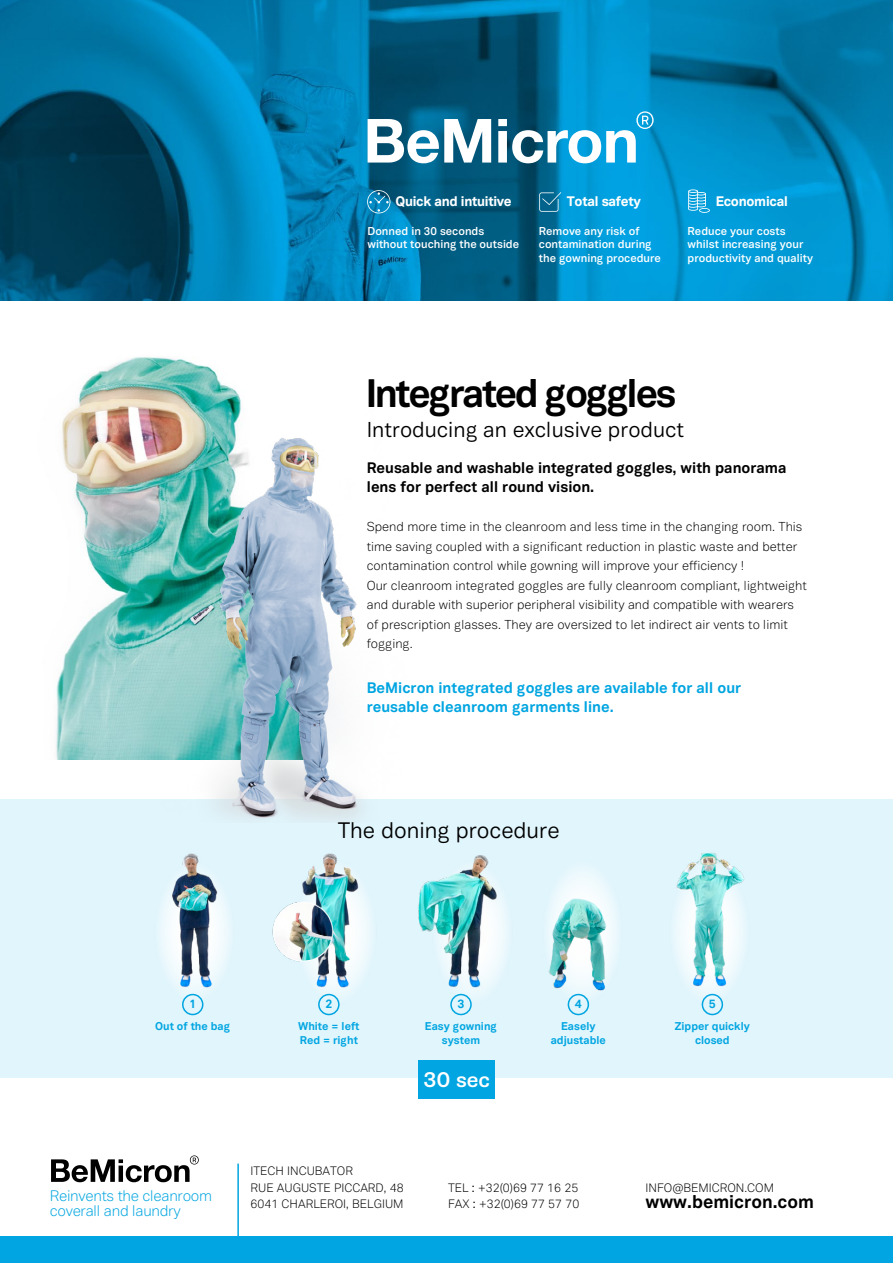
<style>
.page{position:relative;width:893px;height:1263px;background:#fff}
.page>*{position:absolute;margin:0;border:0;box-sizing:border-box;transform-origin:0 0}
.titre{font:700 39px "Vaud Display";letter-spacing:-.06em;color:#000}
.titre_procedure{font:22.05px "Vaud Display";color:#000}
.t1{font:500 21.45px "Supria Sans";color:#fff}
.chapeau{font:21.3px "Vaud Display";color:#000}
.t2{font:700 18px "Vaud";color:#000}
.intro{font:700 15px/19.5px "Vaud Display";color:#000}
.intro-2{font:700 15px/19.5px "Vaud Display";color:#00a5e1}
.t3{font:300 15px/15px "Vaud";letter-spacing:-.02em;color:#00a5e1}
.t4{font:800 13.65px "Vaud";letter-spacing:-.02em;color:#fff}
.texte_de_base{font:300 12.75px/19.5px "Vaud Display";color:#000}
.t5{font:300 12px/16.5px "Vaud";color:#000}
.t6{font:700 12px "Vaud Display";color:#00a5e1}
.t7{font:600 11.25px/13.6px "Vaud";color:#fff}
.procedure{font:700 11.1px/13.2px "Vaud Display";color:#00a5e1;text-align:center}
</style>
<div class="page">
<svg style="left:51px;top:1155px;width:148px;height:27px"></svg>
<div style="left:0;top:1236px;width:893px;height:27px;background:#00a5e1"></div>
<hr style="left:237px;top:1163px;width:2px;height:84px;background:#00a5e1">
<img style="left:0;top:0;width:893px;height:301px">
<div style="left:0;top:799px;width:893px;height:279px;background:#e0f5fc"></div>
<img style="left:418px;top:855px;width:199px;height:161px">
<img style="left:272px;top:853px;width:99px;height:163px">
<img style="left:161px;top:853px;width:68px;height:163px">
<img style="left:676px;top:853px;width:68px;height:163px">
<svg style="left:368px;top:119px;width:123px;height:44px"></svg>
<svg style="left:498px;top:111px;width:156px;height:52px"></svg>
<div style="left:418px;top:1060px;width:77px;height:38px;background:#00a5e1"></div>
<div style="left:182px;top:994px;width:21px;height:21px;border:2px solid #00a5e1;border-radius:50%"></div>
<div style="left:318px;top:994px;width:22px;height:21px;border:2px solid #00a5e1;border-radius:50%"></div>
<div style="left:450px;top:994px;width:22px;height:21px;border:2px solid #00a5e1;border-radius:50%"></div>
<div style="left:568px;top:994px;width:21px;height:21px;border:2px solid #00a5e1;border-radius:50%"></div>
<div style="left:702px;top:994px;width:21px;height:21px;border:2px solid #00a5e1;border-radius:50%"></div>
<img style="left:55px;top:357px;width:186px;height:402px">
<img style="left:135px;top:406px;width:226px;height:414px">
<svg style="left:367px;top:190px;width:23px;height:23px"></svg>
<svg style="left:539px;top:192px;width:22px;height:20px"></svg>
<svg style="left:688px;top:189px;width:22px;height:24px"></svg>
<p class="t4" style="left:567px;top:193px;width:75px">Total safety</p>
<p class="t4" style="left:716px;top:193px;width:74px">Economical</p>
<p class="t7" style="left:539px;top:224px;width:124px">Remove any risk of contamination during the gowning procedure</p>
<p class="t4" style="left:395px;top:193px;width:118px">Quick and intuitive</p>
<p class="t7" style="left:367px;top:224px;width:153px">Donned in 30 seconds without touching the outside</p>
<p class="t7" style="left:688px;top:224px;width:127px">Reduce your costs whilst increasing your productivity and quality</p>
<p class="titre" style="left:366px;top:370px;width:312px">Integrated goggles</p>
<p class="chapeau" style="left:367px;top:417px;width:319px">Introducing an exclusive product</p>
<p class="intro" style="left:367px;top:458px;width:421px">Reusable and washable integrated goggles, with panorama lens for perfect all round vision.</p>
<p class="texte_de_base" style="left:367px;top:517px;width:437px">Spend more time in the cleanroom and less time in the changing room. This time saving coupled with a significant reduction in plastic waste and better contamination control while gowning will improve your efficiency !</p>
<p class="texte_de_base" style="left:367px;top:575px;width:442px">Our cleanroom integrated goggles are fully cleanroom compliant, lightweight and durable with superior peripheral visibility and compatible with wearers of prescription glasses. They are oversized to let indirect air vents to limit fogging.</p>
<p class="intro-2" style="left:367px;top:678px;width:376px">BeMicron integrated goggles are available for all our reusable cleanroom garments line.</p>
<p class="titre_procedure" style="left:338px;top:817px;width:223px">The doning procedure</p>
<p class="t6" style="left:189px;top:997px;width:8px">1</p>
<p class="t6" style="left:325px;top:997px;width:8px">2</p>
<p class="t6" style="left:458px;top:997px;width:8px">3</p>
<p class="t6" style="left:575px;top:997px;width:8px">4</p>
<p class="t6" style="left:709px;top:997px;width:8px">5</p>
<p class="procedure" style="left:155px;top:1020px;width:77px">Out of the bag</p>
<p class="procedure" style="left:298px;top:1020px;width:63px">White = left</p>
<p class="procedure" style="left:300px;top:1033px;width:60px">Red = right</p>
<p class="procedure" style="left:425px;top:1020px;width:74px">Easy gowning system</p>
<p class="procedure" style="left:551px;top:1020px;width:57px">Easely adjustable</p>
<p class="procedure" style="left:675px;top:1020px;width:77px">Zipper quickly closed</p>
<p class="t1" style="left:424px;top:1067px;width:68px">30 sec</p>
<p class="t3" style="left:50px;top:1188px;width:164px">Reinvents the cleanroom coverall and laundry</p>
<p class="t5" style="left:251px;top:1163px;width:155px">ITECH INCUBATOR<br>RUE AUGUSTE PICCARD, 48<br>6041 CHARLEROI, BELGIUM</p>
<p class="t5" style="left:448px;top:1179px;width:133px">TEL : +32(0)69 77 16 25<br>FAX : +32(0)69 77 57 70</p>
<p class="t5" style="left:645px;top:1179px;width:130px">INFO@BEMICRON.COM</p>
<h3 class="t2" style="left:645px;top:1191px;width:170px">www.bemicron.com</h3>
</div>
